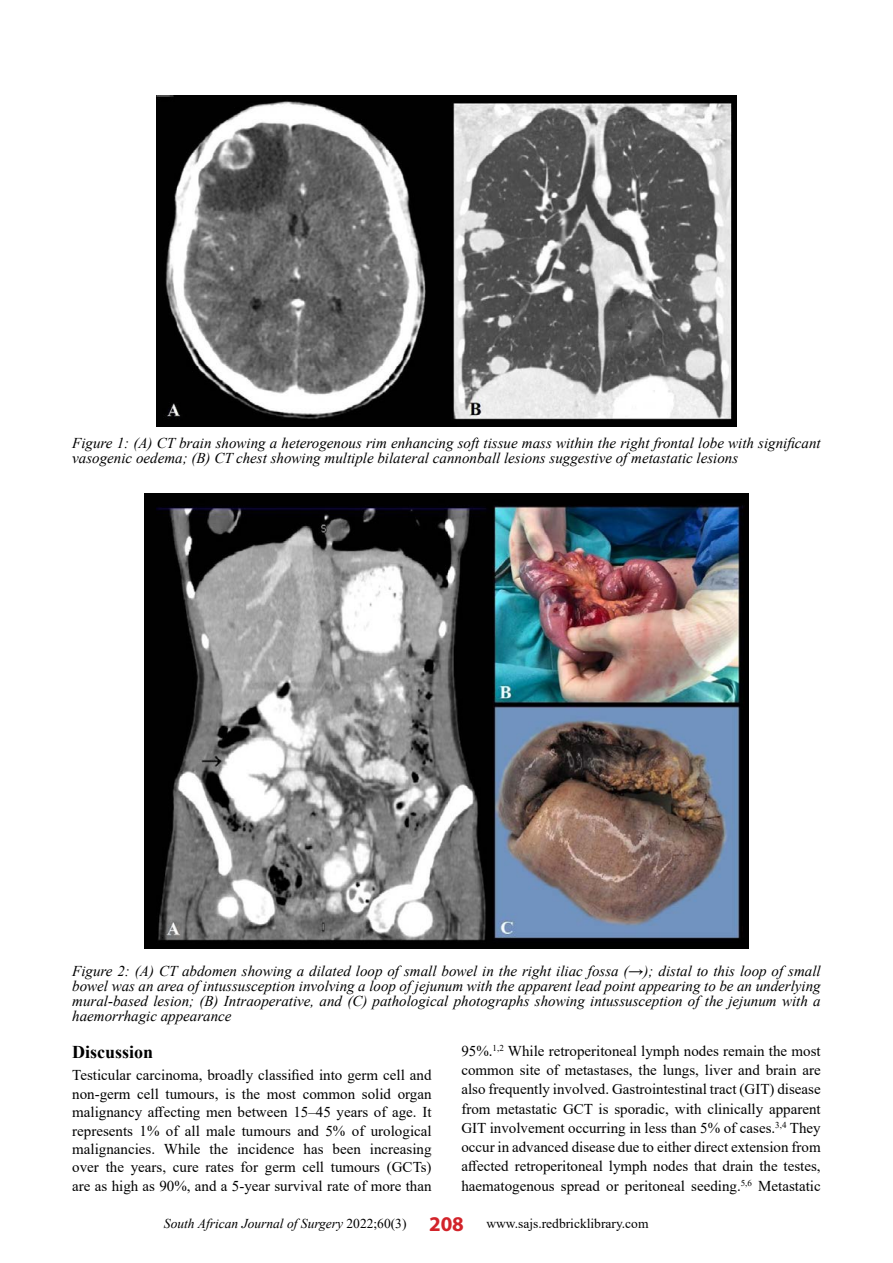
<style>
.page{position:relative;width:893px;height:1263px;background:#fff}
.page>*{position:absolute;margin:0;border:0;box-sizing:border-box;transform-origin:0 0}
.t1{font:700 18px "Times New Roman";color:#000}
.t2{font:15px/19.2px "Times New Roman";color:#000;text-align:justify}
.t3{font:italic 15px/15px "Times New Roman";color:#000}
.t4{font:13.5px "Times New Roman";color:#000}
.s1{font-style:italic}
.s2{font-family:"Myriad Pro";font-weight:700;font-size:21px;color:#d2232a}
</style>
<div class="page">
<img style="left:157px;top:96px;width:579px;height:330px">
<img style="left:144px;top:493px;width:605px;height:455px">
<p class="t3" style="left:72px;top:435px;width:750px">Figure 1: (A) CT brain showing a heterogenous rim enhancing soft tissue mass within the right frontal lobe with significant vasogenic oedema; (B) CT chest showing multiple bilateral cannonball lesions suggestive of metastatic lesions</p>
<p class="t3" style="left:72px;top:963px;width:750px;text-align:justify">Figure 2: (A) CT abdomen showing a dilated loop of small bowel in the right iliac fossa (→); distal to this loop of small bowel was an area of intussusception involving a loop of jejunum with the apparent lead point appearing to be an underlying mural-based lesion; (B) Intraoperative, and (C) pathological photographs showing intussusception of the jejunum with a haemorrhagic appearance</p>
<p class="t1" style="left:72px;top:1039px;width:83px">Discussion</p>
<p class="t2" style="left:72px;top:1066px;width:361px;line-height:18.5px">Testicular carcinoma, broadly classified into germ cell and non-germ cell tumours, is the most common solid organ malignancy affecting men between 15–45 years of age. It represents 1% of all male tumours and 5% of urological malignancies. While the incidence has been increasing over the years, cure rates for germ cell tumours (GCTs) are as high as 90%, and a 5-year survival rate of more than</p>
<p class="t2" style="left:461px;top:1041px;width:361px">95%.<sup>1,2</sup> While retroperitoneal lymph nodes remain the most common site of metastases, the lungs, liver and brain are also frequently involved. Gastrointestinal tract (GIT) disease from metastatic GCT is sporadic, with clinically apparent GIT involvement occurring in less than 5% of cases.<sup>3,4</sup> They occur in advanced disease due to either direct extension from affected retroperitoneal lymph nodes that drain the testes, haematogenous spread or peritoneal seeding.<sup>5,6</sup> Metastatic</p>
<p class="t4" style="left:164px;top:1214px;width:486px"><span class="s1">South African Journal of Surgery</span> 2022;60(3) <span class="s2">208</span> www.sajs.redbricklibrary.com</p>
</div>
